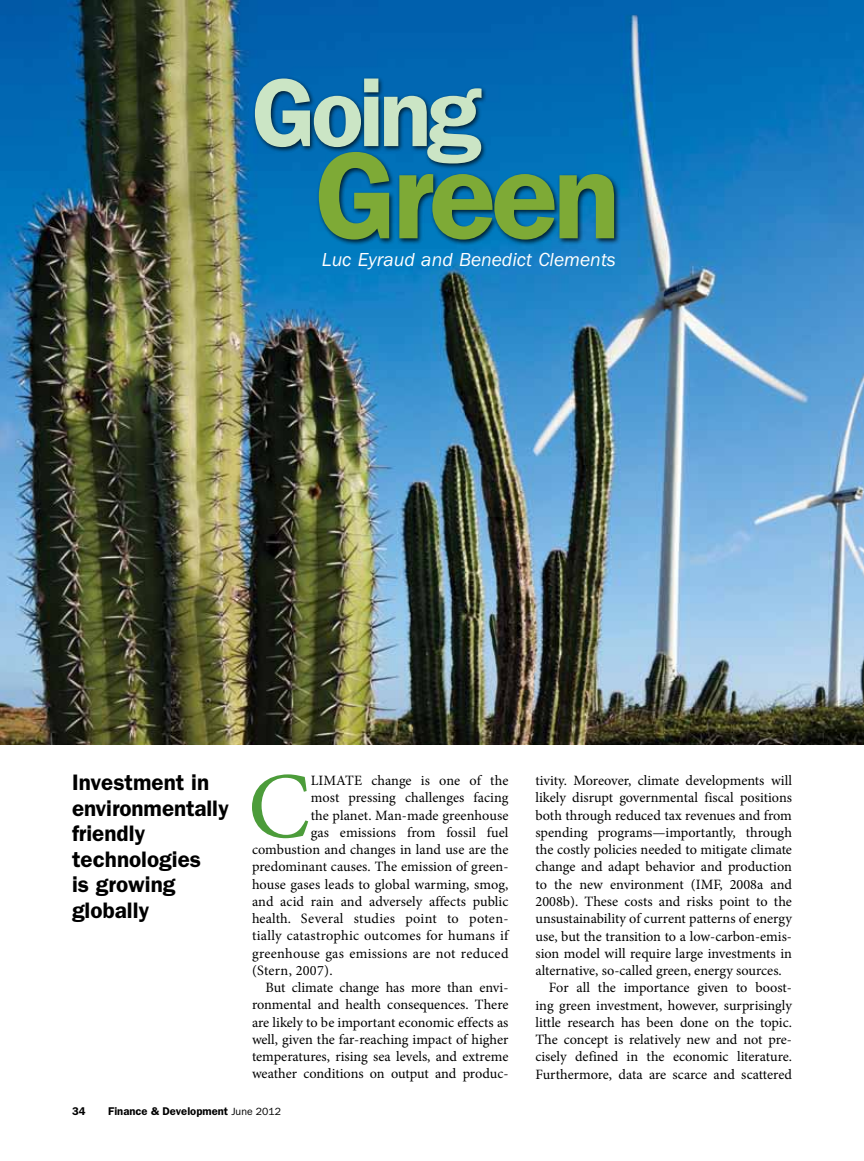
<style>
.page{position:relative;width:864px;height:1161px;background:#fff}
.page>*{position:absolute;margin:0;border:0;box-sizing:border-box;transform-origin:0 0}
.t1{font:600 124.05px "ITC Franklin Gothic Std";letter-spacing:-.04em;color:#7eaa36}
.t2{font:600 97.05px "ITC Franklin Gothic Std";letter-spacing:-.05em;color:#cbe5c5}
.t3{font:93.9px "Minion Pro";color:#4c9c3a}
.t4{font:600 22.5px/25.5px "ITC Franklin Gothic Std";color:#000}
.t5{font:italic 19.5px "ITC Franklin Gothic Std";color:#fff}
.t6{font:14.25px "Minion Pro";color:#000}
.t7{font:14.25px "Minion Pro";letter-spacing:.02em;color:#000}
.t8{font:600 11.25px "ITC Franklin Gothic Std";color:#000}
.s1{font-weight:400;font-size:10.5px}
</style>
<div class="page">
<img style="left:0;top:0;width:864px;height:744px">
<div style="left:253px;top:77px;width:368px;height:169px;background:#000;opacity:.75"></div>
<p class="t2" style="left:252px;top:55px;width:231px">Going</p>
<p class="t1" style="left:315px;top:122px;width:307px">Green</p>
<p class="t5" style="left:322px;top:248px;width:296px">Luc Eyraud and Benedict Clements</p>
<p class="t4" style="left:72px;top:770px;width:158px">Investment in environmentally friendly technologies<br>is growing globally</p>
<p class="t3" style="left:248px;top:744px;width:64px">C</p>
<p class="t6" style="left:311px;top:771px;width:199px">LIMATE change is one of the</p>
<p class="t6" style="left:311px;top:788px;width:199px">most pressing challenges facing</p>
<p class="t6" style="left:311px;top:805px;width:199px">the planet. Man-made greenhouse</p>
<p class="t6" style="left:311px;top:823px;width:199px">gas emissions from fossil fuel</p>
<p class="t6" style="left:252px;top:840px;width:258px">combustion and changes in land use are the</p>
<p class="t6" style="left:252px;top:857px;width:258px">predominant causes. The emission of green-</p>
<p class="t6" style="left:252px;top:875px;width:258px">house gases leads to global warming, smog,</p>
<p class="t6" style="left:252px;top:892px;width:258px">and acid rain and adversely affects public</p>
<p class="t6" style="left:252px;top:909px;width:258px">health. Several studies point to poten-</p>
<p class="t7" style="left:252px;top:926px;width:258px">tially catastrophic outcomes for humans if</p>
<p class="t7" style="left:252px;top:944px;width:258px">greenhouse gas emissions are not reduced</p>
<p class="t7" style="left:252px;top:961px;width:82px">(Stern, 2007).</p>
<p class="t6" style="left:265px;top:978px;width:244px">But climate change has more than envi-</p>
<p class="t6" style="left:252px;top:995px;width:258px">ronmental and health consequences. There</p>
<p class="t6" style="left:252px;top:1013px;width:258px">are likely to be important economic effects as</p>
<p class="t6" style="left:252px;top:1030px;width:258px">well, given the far-reaching impact of higher</p>
<p class="t6" style="left:252px;top:1047px;width:258px">temperatures, rising sea levels, and extreme</p>
<p class="t6" style="left:252px;top:1064px;width:258px">weather conditions on output and produc-</p>
<p class="t6" style="left:536px;top:771px;width:258px">tivity. Moreover, climate developments will</p>
<p class="t6" style="left:536px;top:788px;width:258px">likely disrupt governmental fiscal positions</p>
<p class="t6" style="left:536px;top:806px;width:258px">both through reduced tax revenues and from</p>
<p class="t6" style="left:536px;top:823px;width:258px">spending programs—importantly, through</p>
<p class="t6" style="left:536px;top:840px;width:258px">the costly policies needed to mitigate climate</p>
<p class="t6" style="left:536px;top:857px;width:258px">change and adapt behavior and production</p>
<p class="t6" style="left:536px;top:875px;width:258px">to the new environment (IMF, 2008a and</p>
<p class="t6" style="left:536px;top:892px;width:258px">2008b). These costs and risks point to the</p>
<p class="t6" style="left:536px;top:909px;width:258px">unsustainability of current patterns of energy</p>
<p class="t6" style="left:536px;top:926px;width:258px">use, but the transition to a low-carbon-emis-</p>
<p class="t6" style="left:536px;top:944px;width:258px">sion model will require large investments in</p>
<p class="t6" style="left:536px;top:961px;width:248px">alternative, so-called green, energy sources.</p>
<p class="t6" style="left:549px;top:978px;width:244px">For all the importance given to boost-</p>
<p class="t6" style="left:536px;top:995px;width:258px">ing green investment, however, surprisingly</p>
<p class="t6" style="left:536px;top:1013px;width:258px">little research has been done on the topic.</p>
<p class="t6" style="left:536px;top:1030px;width:258px">The concept is relatively new and not pre-</p>
<p class="t6" style="left:536px;top:1047px;width:258px">cisely defined in the economic literature.</p>
<p class="t6" style="left:536px;top:1064px;width:258px">Furthermore, data are scarce and scattered</p>
<p class="t8" style="left:72px;top:1104px;width:15px">34</p>
<p class="t8" style="left:108px;top:1104px;width:175px">Finance &amp; Development <span class="s1">June 2012</span></p>
</div>
